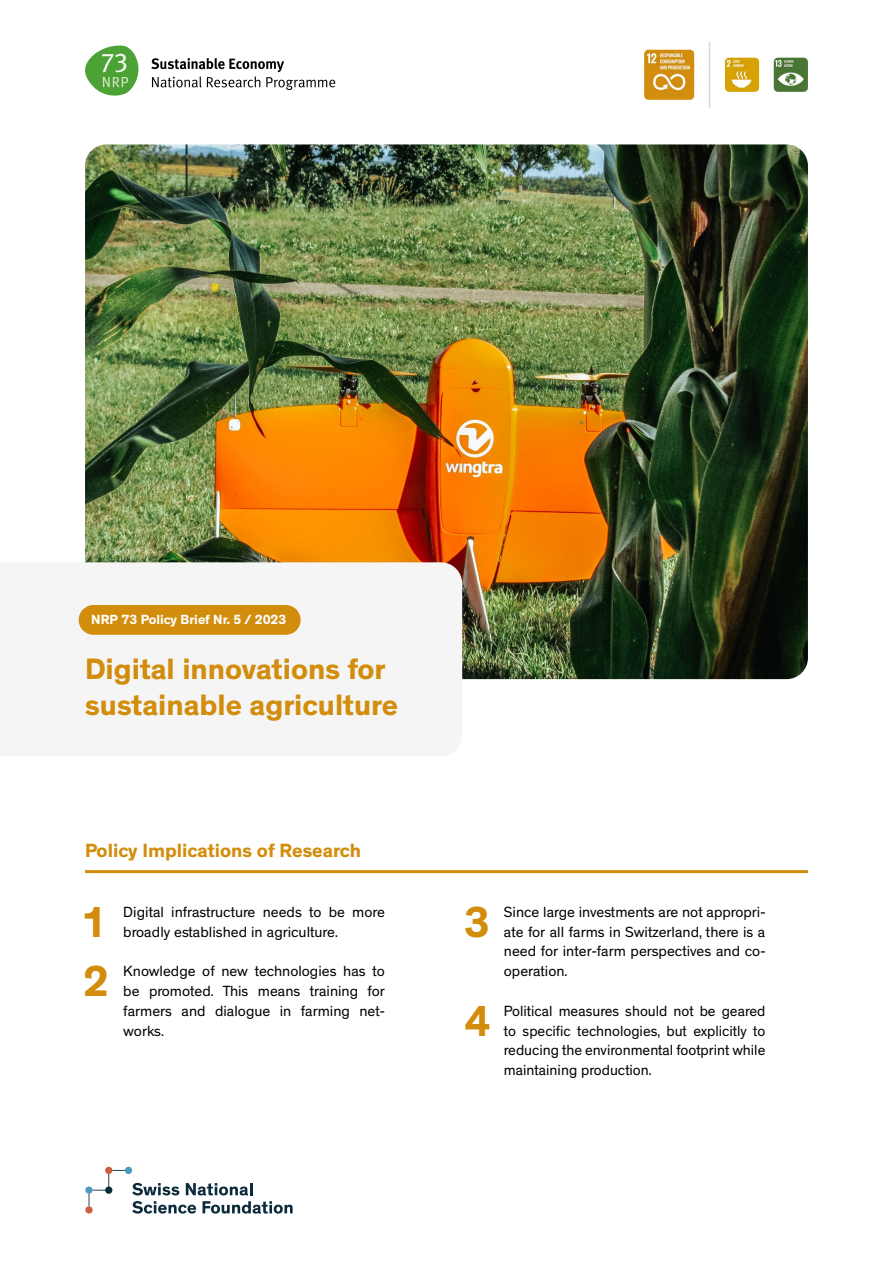
<style>
.page{position:relative;width:893px;height:1263px;background:#fff}
.page>*{position:absolute;margin:0;border:0;box-sizing:border-box;transform-origin:0 0}
.t1{font:700 44.1px "Theinhardt";color:#d28d0d}
.t2{font:700 30px/36px "Theinhardt";color:#d28d0d}
.t3{font:700 19.5px "Theinhardt";color:#d28d0d}
.t4{font:15px/19.8px "Theinhardt";color:#000;text-align:justify}
.t5{font:700 13.5px "Theinhardt";color:#fff}
</style>
<div class="page">
<img style="left:85px;top:144px;width:723px;height:535px">
<img style="left:725px;top:58px;width:34px;height:34px">
<img style="left:774px;top:58px;width:34px;height:34px">
<img style="left:644px;top:50px;width:50px;height:50px">
<div style="left:78px;top:562px;width:384px;height:117px;background:#f5f5f5"></div>
<div style="left:79px;top:605px;width:222px;height:30px;background:#d28d0d;border-radius:15px"></div>
<hr style="left:85px;top:870px;width:723px;height:3px;background:#d28d0d">
<hr style="left:709px;top:42px;width:1px;height:66px;background:#dadada">
<svg style="left:151px;top:58px;width:184px;height:32px"></svg>
<svg style="left:85px;top:46px;width:54px;height:50px"></svg>
<svg style="left:132px;top:1183px;width:47px;height:12px"></svg>
<svg style="left:186px;top:1183px;width:66px;height:12px"></svg>
<svg style="left:132px;top:1201px;width:64px;height:12px"></svg>
<svg style="left:203px;top:1201px;width:90px;height:12px"></svg>
<svg style="left:89px;top:1170px;width:36px;height:36px"></svg>
<div style="left:85px;top:1186px;width:8px;height:8px;background:#4c99c0;border-radius:50%"></div>
<div style="left:125px;top:1167px;width:7px;height:7px;background:#4c99c0;border-radius:50%"></div>
<div style="left:105px;top:1167px;width:7px;height:7px;background:#c95e41;border-radius:50%"></div>
<div style="left:85px;top:1206px;width:8px;height:7px;background:#c95e41;border-radius:50%"></div>
<p class="t5" style="left:91px;top:611px;width:197px">NRP 73 Policy Brief Nr. 5 / 2023</p>
<h2 class="t2" style="left:85px;top:652px;width:314px">Digital innovations for sustainable agriculture</h2>
<h3 class="t3" style="left:85px;top:839px;width:277px">Policy Implications of Research</h3>
<h1 class="t1" style="left:81px;top:894px;width:28px">1</h1>
<p class="t4" style="left:123px;top:902px;width:263px">Digital infrastructure needs to be more broadly established in agriculture.</p>
<h1 class="t1" style="left:83px;top:954px;width:28px">2</h1>
<p class="t4" style="left:123px;top:961px;width:263px">Knowledge of new technologies has to be promoted. This means training for farmers and dialogue in farming net&shy;works.</p>
<h1 class="t1" style="left:464px;top:894px;width:28px">3</h1>
<p class="t4" style="left:504px;top:902px;width:263px">Since large investments are not appropri&shy;ate for all farms in Switzerland, there is a need for inter-farm perspectives and co&shy;operation.</p>
<h1 class="t1" style="left:464px;top:993px;width:28px">4</h1>
<p class="t4" style="left:504px;top:1001px;width:263px">Political measures should not be geared to specific technologies, but explicitly to reducing the environmental footprint while maintaining production.</p>
</div>
